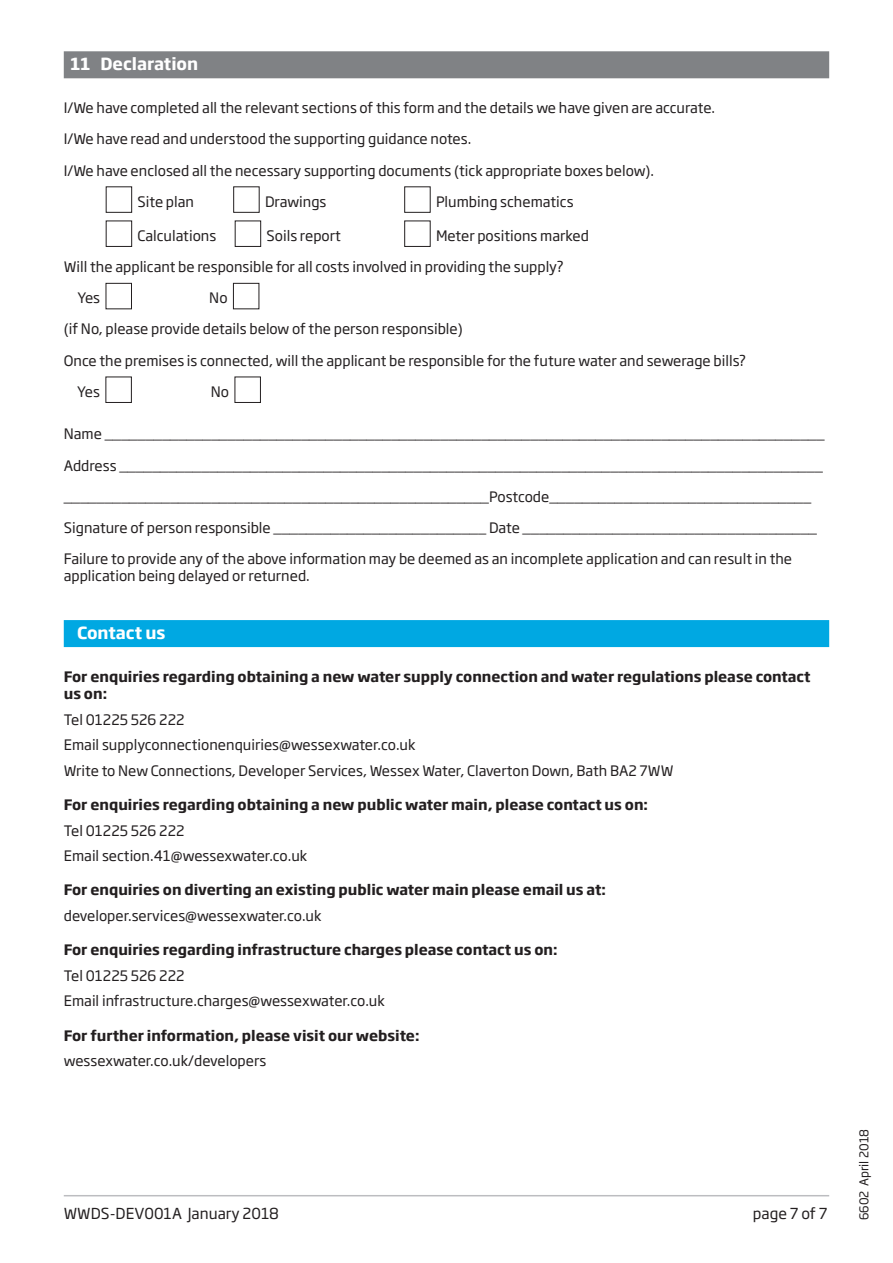
<style>
.page{position:relative;width:893px;height:1263px;background:#fff}
.page>*{position:absolute;margin:0;border:0;box-sizing:border-box;transform-origin:0 0}
.t1{font:700 16.5px "Soho Gothic Pro";color:#fff}
.t2{font:15px "Soho Gothic Pro";color:#231f20}
.new_para_body{font:14.25px/17.1px "Soho Gothic Pro";color:#231f20}
.t3{font:700 14.25px/17.1px "Soho Gothic Pro";color:#231f20}
.t4{font:12px "Soho Gothic Pro";color:#231f20}
</style>
<div class="page">
<hr style="left:64px;top:1195px;width:765px;height:1px;background:#bcbdc0">
<div style="left:64px;top:51px;width:765px;height:27px;background:#808285"></div>
<div style="left:64px;top:620px;width:765px;height:27px;background:#00a8e2"></div>
<div style="left:106px;top:186px;width:26px;height:27px;border:1px solid #231f20"></div>
<div style="left:233px;top:186px;width:27px;height:27px;border:1px solid #231f20"></div>
<div style="left:404px;top:186px;width:27px;height:27px;border:1px solid #231f20"></div>
<div style="left:106px;top:221px;width:26px;height:26px;border:1px solid #231f20"></div>
<div style="left:235px;top:221px;width:26px;height:26px;border:1px solid #231f20"></div>
<div style="left:404px;top:221px;width:27px;height:26px;border:1px solid #231f20"></div>
<div style="left:106px;top:283px;width:26px;height:26px;border:1px solid #231f20"></div>
<div style="left:233px;top:283px;width:26px;height:26px;border:1px solid #231f20"></div>
<div style="left:105px;top:377px;width:27px;height:26px;border:1px solid #231f20"></div>
<div style="left:235px;top:377px;width:26px;height:26px;border:1px solid #231f20"></div>
<p class="t1" style="left:70px;top:51px;width:129px">11 Declaration</p>
<p class="new_para_body" style="left:64px;top:99px;width:653px">I/We have completed all the relevant sections of this form and the details we have given are accurate.</p>
<p class="new_para_body" style="left:64px;top:130px;width:409px">I/We have read and understood the supporting guidance notes.</p>
<p class="new_para_body" style="left:64px;top:161px;width:592px">I/We have enclosed all the necessary supporting documents (tick appropriate boxes below).</p>
<p class="new_para_body" style="left:137px;top:192px;width:58px">Site plan</p>
<p class="new_para_body" style="left:265px;top:192px;width:63px">Drawings</p>
<p class="new_para_body" style="left:436px;top:192px;width:139px">Plumbing schematics</p>
<p class="new_para_body" style="left:137px;top:226px;width:80px">Calculations</p>
<p class="new_para_body" style="left:266px;top:226px;width:76px">Soils report</p>
<p class="new_para_body" style="left:436px;top:226px;width:154px">Meter positions marked</p>
<p class="new_para_body" style="left:64px;top:257px;width:501px">Will the applicant be responsible for all costs involved in providing the supply?</p>
<p class="new_para_body" style="left:77px;top:289px;width:24px">Yes</p>
<p class="new_para_body" style="left:209px;top:289px;width:20px">No</p>
<p class="new_para_body" style="left:64px;top:320px;width:401px">(if No, please provide details below of the person responsible)</p>
<p class="new_para_body" style="left:64px;top:351px;width:684px">Once the premises is connected, will the applicant be responsible for the future water and sewerage bills?</p>
<p class="new_para_body" style="left:77px;top:382px;width:24px">Yes</p>
<p class="new_para_body" style="left:211px;top:382px;width:20px">No</p>
<p class="new_para_body" style="left:64px;top:425px;width:762px">Name ________________________________________________________________________________________</p>
<p class="new_para_body" style="left:64px;top:456px;width:760px">Address ______________________________________________________________________________________</p>
<p class="new_para_body" style="left:64px;top:487px;width:749px">____________________________________________________Postcode________________________________</p>
<p class="new_para_body" style="left:64px;top:518px;width:755px">Signature of person responsible __________________________ Date ____________________________________</p>
<p class="new_para_body" style="left:64px;top:550px;width:730px">Failure to provide any of the above information may be deemed as an incomplete application and can result in the application being delayed or returned.</p>
<p class="t1" style="left:77px;top:620px;width:90px">Contact us</p>
<p class="t3" style="left:64px;top:667px;width:748px">For enquiries regarding obtaining a new water supply connection and water regulations please contact us on:</p>
<p class="new_para_body" style="left:64px;top:710px;width:122px">Tel 01225 526 222</p>
<p class="new_para_body" style="left:64px;top:736px;width:353px">Email supplyconnectionenquiries@wessexwater.co.uk</p>
<p class="new_para_body" style="left:64px;top:761px;width:611px">Write to New Connections, Developer Services, Wessex Water, Claverton Down, Bath BA2 7WW</p>
<p class="t3" style="left:64px;top:795px;width:586px">For enquiries regarding obtaining a new public water main, please contact us on:</p>
<p class="new_para_body" style="left:64px;top:821px;width:122px">Tel 01225 526 222</p>
<p class="new_para_body" style="left:64px;top:847px;width:245px">Email section.41@wessexwater.co.uk</p>
<p class="t3" style="left:64px;top:881px;width:544px">For enquiries on diverting an existing public water main please email us at:</p>
<p class="new_para_body" style="left:64px;top:906px;width:259px">developer.services@wessexwater.co.uk</p>
<p class="t3" style="left:64px;top:940px;width:495px">For enquiries regarding infrastructure charges please contact us on:</p>
<p class="new_para_body" style="left:64px;top:966px;width:122px">Tel 01225 526 222</p>
<p class="new_para_body" style="left:64px;top:992px;width:323px">Email infrastructure.charges@wessexwater.co.uk</p>
<p class="t3" style="left:64px;top:1026px;width:357px">For further information, please visit our website:</p>
<p class="new_para_body" style="left:64px;top:1051px;width:204px">wessexwater.co.uk/developers</p>
<p class="t2" style="left:64px;top:1202px;width:217px">WWDS-DEV001A January 2018</p>
<p class="t2" style="left:753px;top:1202px;width:76px">page 7 of 7</p>
<p class="t4" style="left:855px;top:1220px;width:93px;rotate:-90deg">6602 April 2018</p>
</div>
